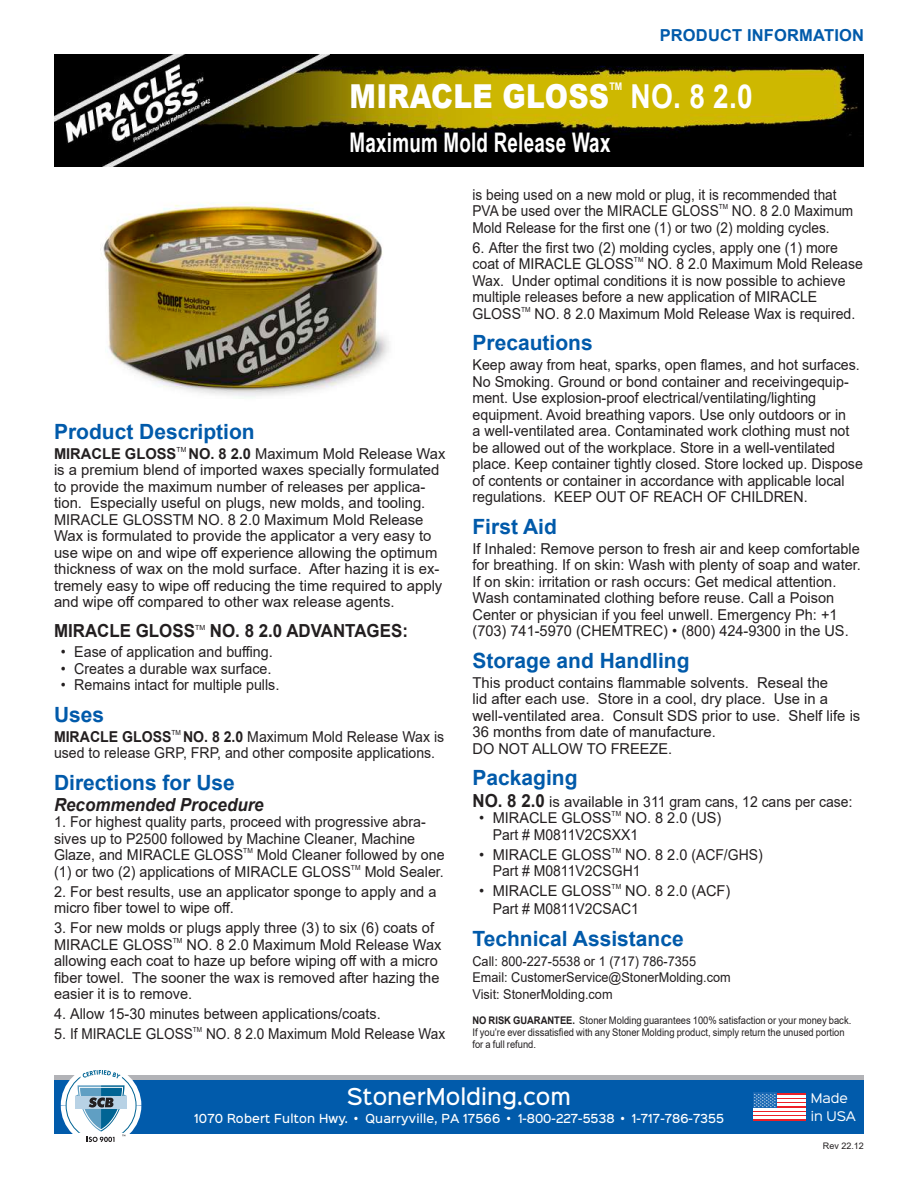
<style>
.page{position:relative;width:918px;height:1188px;background:#fff}
.page>*{position:absolute;margin:0;border:0;box-sizing:border-box;transform-origin:0 0}
.t1{font:900 33px "Arial";letter-spacing:.01em;color:#fff;scale:.85 1}
.t2{font:700 33px "Arial";color:#fff;scale:.85 1}
.t3{font:700 27px "Arial Narrow";letter-spacing:.01em;color:#fff;scale:.85 1}
.t4{font:700 21px "Arial";color:#015aaa}
.t5{font:500 21px "Sinkin Sans 500";color:#fff;scale:.95 1}
.t6{font:700 18px "Arial";color:#231f20;scale:.94 1}
.t7{font:italic 700 18px "Arial";color:#231f20;scale:.94 1}
.t8{font:700 16.5px "Arial";letter-spacing:.01em;color:#015aaa}
.t9{font:15px/16.5px "Arial";color:#231f20}
.t10{font:15px/16.5px "Arial";color:#231f20;scale:.95 1}
.t11{font:15px/16.5px "Arial";color:#231f20;scale:.94 1}
.t12{font:15px/16.5px "Arial";color:#231f20;scale:.91 1}
.t13{font:15px "Arial";color:#231f20;scale:.96 1}
.t14{font:700 15px "Arial";color:#231f20}
.t15{font:700 15px "Arial";color:#231f20;scale:.94 1}
.t16{font:13.5px/16.5px "Arial";color:#231f20;scale:.94 1}
.t17{font:12px/18px "Sinkin Sans 400";color:#fff}
.t18{font:500 11.25px "Sinkin Sans 500";letter-spacing:.02em;color:#fff;scale:.95 1}
.t19{font:10.5px/12px "Arial";color:#231f20;scale:.89 1}
.t20{font:700 10.5px "Arial";color:#fff;scale:.85 1}
.t21{font:9px "Arial";color:#231f20}
.t22{font:7.05px "Arial";letter-spacing:.01em;color:#231f20;scale:.94 1}
.t23{font:7.05px "Arial";letter-spacing:.01em;color:#231f20}
.t24{font:7.05px "Arial";letter-spacing:.01em;color:#231f20;scale:.95 1}
.t25{font:7.05px "Arial";letter-spacing:.01em;color:#231f20;scale:.91 1}
.s1{font-weight:700}
.s2{font-weight:700;font-size:18px}
</style>
<div class="page">
<img style="left:100px;top:202px;width:289px;height:196px">
<img style="left:54px;top:54px;width:810px;height:112px">
<svg style="left:54px;top:1076px;width:810px;height:5px;fill:#b2b3b7"></svg>
<div style="left:54px;top:1081px;width:810px;height:53px;background:#015bab"></div>
<svg style="left:753px;top:1093px;width:53px;height:28px"></svg>
<hr style="left:753px;top:1095px;width:53px;height:2px;background:#fff">
<hr style="left:753px;top:1099px;width:53px;height:3px;background:#fff">
<hr style="left:753px;top:1104px;width:53px;height:2px;background:#fff">
<hr style="left:753px;top:1108px;width:53px;height:2px;background:#fff">
<hr style="left:753px;top:1112px;width:53px;height:2px;background:#fff">
<hr style="left:753px;top:1117px;width:53px;height:2px;background:#fff">
<svg style="left:753px;top:1093px;width:23px;height:15px"></svg>
<svg style="left:754px;top:1094px;width:22px;height:13px"></svg>
<svg style="left:61px;top:1070px;width:80px;height:72px"></svg>
<p class="t8" style="left:660px;top:24px;width:206px">PRODUCT INFORMATION</p>
<h1 class="t1" style="left:350px;top:72px;width:307px">MIRACLE GLOSS</h1>
<p class="t20" style="left:609px;top:79px;width:17px">TM</p>
<h1 class="t2" style="left:631px;top:73px;width:145px">NO. 8 2.0</h1>
<h2 class="t3" style="left:350px;top:122px;width:308px">Maximum Mold Release Wax</h2>
<h3 class="t4" style="left:54px;top:416px;width:202px">Product Description</h3>
<p class="t14" style="left:54px;top:443px;width:124px">MIRACLE GLOSS</p>
<p class="t23" style="left:176px;top:444px;width:11px">TM</p>
<p class="t9" style="left:54px;top:445px;width:393px;text-indent:134px"><span class="s1">NO. 8 2.0</span> Maximum Mold Release Wax is a premium blend of imported waxes specially formulated to provide the maximum number of releases per applica&shy;tion. Especially useful on plugs, new molds, and tooling.<br>MIRACLE GLOSSTM NO. 8 2.0 Maximum Mold Release Wax is formulated to provide the applicator a very easy to use wipe on and wipe off experience allowing the optimum thickness of wax on the mold surface. After hazing it is ex&shy;tremely easy to wipe off reducing the time required to apply and wipe off compared to other wax release agents.</p>
<p class="t6" style="left:54px;top:618px;width:152px">MIRACLE GLOSS</p>
<p class="t23" style="left:195px;top:623px;width:12px">TM</p>
<p class="t6" style="left:210px;top:618px;width:212px">NO. 8 2.0 ADVANTAGES:</p>
<p class="t10" style="left:61px;top:644px;width:225px">• Ease of application and buffing.</p>
<p class="t10" style="left:61px;top:660px;width:224px">• Creates a durable wax surface.</p>
<p class="t10" style="left:61px;top:677px;width:232px">• Remains intact for multiple pulls.</p>
<h3 class="t4" style="left:54px;top:699px;width:52px">Uses</h3>
<p class="t15" style="left:54px;top:726px;width:127px">MIRACLE GLOSS</p>
<p class="t22" style="left:172px;top:727px;width:12px">TM</p>
<p class="t11" style="left:54px;top:728px;width:417px;text-indent:129px"><span class="s1">NO. 8 2.0</span> Maximum Mold Release Wax is used to release GRP, FRP, and other composite applications.</p>
<h3 class="t4" style="left:54px;top:768px;width:182px">Directions for Use</h3>
<p class="t7" style="left:54px;top:793px;width:225px">Recommended Procedure</p>
<p class="t9" style="left:54px;top:814px;width:373px">1. For highest quality parts, proceed with progressive abra&shy;sives up to P2500 followed by Machine Cleaner, Machine<br>Glaze, and MIRACLE GLOSS</p>
<p class="t24" style="left:243px;top:846px;width:12px">TM</p>
<p class="t10" style="left:54px;top:847px;width:413px;text-indent:203px">Mold Cleaner followed by one (1) or two (2) applications of MIRACLE GLOSS</p>
<p class="t24" style="left:351px;top:863px;width:12px">TM</p>
<p class="t10" style="left:365px;top:863px;width:85px">Mold Sealer.</p>
<p class="t9" style="left:54px;top:883px;width:384px">2. For best results, use an applicator sponge to apply and a micro fiber towel to wipe off.</p>
<p class="t9" style="left:54px;top:920px;width:382px">3. For new molds or plugs apply three (3) to six (6) coats of<br>MIRACLE GLOSS</p>
<p class="t22" style="left:173px;top:936px;width:12px">TM</p>
<p class="t9" style="left:54px;top:936px;width:389px;text-indent:133px">NO. 8 2.0 Maximum Mold Release Wax allowing each coat to haze up before wiping off with a micro fiber towel. The sooner the wax is removed after hazing the easier it is to remove.</p>
<p class="t9" style="left:54px;top:1006px;width:328px">4. Allow 15-30 minutes between applications/coats.</p>
<p class="t13" style="left:54px;top:1024px;width:146px">5. If MIRACLE GLOSS</p>
<p class="t25" style="left:193px;top:1025px;width:12px">TM</p>
<p class="t12" style="left:206px;top:1026px;width:264px">NO. 8 2.0 Maximum Mold Release Wax</p>
<p class="t12" style="left:472px;top:186px;width:402px">is being used on a new mold or plug, it is recommended that<br>PVA be used over the MIRACLE GLOSS</p>
<p class="t25" style="left:719px;top:202px;width:12px">TM</p>
<p class="t12" style="left:472px;top:203px;width:420px;text-indent:259px">NO. 8 2.0 Maximum<br>Mold Release for the first one (1) or two (2) molding cycles.</p>
<p class="t9" style="left:472px;top:239px;width:367px">6. After the first two (2) molding cycles, apply one (1) more coat of MIRACLE GLOSS</p>
<p class="t22" style="left:634px;top:255px;width:12px">TM</p>
<p class="t11" style="left:472px;top:256px;width:417px;text-indent:175px">NO. 8 2.0 Maximum Mold Release Wax. Under optimal conditions it is now possible to achieve multiple releases before a new application of MIRACLE GLOSS</p>
<p class="t22" style="left:521px;top:305px;width:12px">TM</p>
<p class="t11" style="left:535px;top:305px;width:343px">NO. 8 2.0 Maximum Mold Release Wax is required.</p>
<h3 class="t4" style="left:472px;top:328px;width:122px">Precautions</h3>
<p class="t10" style="left:472px;top:357px;width:413px">Keep away from heat, sparks, open flames, and hot surfaces.<br>No Smoking. Ground or bond container and receivingequip&shy;ment. Use explosion-proof electrical/ventilating/lighting equipment. Avoid breathing vapors. Use only outdoors or in<br>a well-ventilated area. Contaminated work clothing must not be allowed out of the workplace. Store in a well-ventilated place. Keep container tightly closed. Store locked up. Dispose of contents or container in accordance with applicable local regulations. KEEP OUT OF REACH OF CHILDREN.</p>
<h3 class="t4" style="left:472px;top:512px;width:86px">First Aid</h3>
<p class="t9" style="left:472px;top:540px;width:390px">If Inhaled: Remove person to fresh air and keep comfortable for breathing. If on skin: Wash with plenty of soap and water.<br>If on skin: irritation or rash occurs: Get medical attention.<br>Wash contaminated clothing before reuse. Call a Poison Center or physician if you feel unwell. Emergency Ph: +1 (703) 741-5970 (CHEMTREC) • (800) 424-9300 in the US.</p>
<h3 class="t4" style="left:472px;top:646px;width:219px">Storage and Handling</h3>
<p class="t9" style="left:472px;top:674px;width:389px">This product contains flammable solvents. Reseal the<br>lid after each use. Store in a cool, dry place. Use in a well-ventilated area. Consult SDS prior to use. Shelf life is 36 months from date of manufacture.<br>DO NOT ALLOW TO FREEZE.</p>
<h3 class="t4" style="left:472px;top:763px;width:107px">Packaging</h3>
<p class="t9" style="left:472px;top:793px;width:382px"><span class="s2">NO. 8 2.0</span> is available in 311 gram cans, 12 cans per case:</p>
<p class="t9" style="left:479px;top:810px;width:134px">• MIRACLE GLOSS</p>
<p class="t22" style="left:612px;top:809px;width:12px">TM</p>
<p class="t9" style="left:493px;top:810px;width:230px;text-indent:133px">NO. 8 2.0 (US)<br>Part # M0811V2CSXX1</p>
<p class="t9" style="left:479px;top:846px;width:134px">• MIRACLE GLOSS</p>
<p class="t22" style="left:612px;top:845px;width:12px">TM</p>
<p class="t9" style="left:493px;top:846px;width:271px;text-indent:133px">NO. 8 2.0 (ACF/GHS)<br>Part # M0811V2CSGH1</p>
<p class="t9" style="left:479px;top:883px;width:134px">• MIRACLE GLOSS</p>
<p class="t22" style="left:612px;top:882px;width:12px">TM</p>
<p class="t9" style="left:493px;top:882px;width:239px;line-height:18px;text-indent:133px">NO. 8 2.0 (ACF)<br>Part # M0811V2CSAC1</p>
<h3 class="t4" style="left:472px;top:924px;width:213px">Technical Assistance</h3>
<p class="t16" style="left:472px;top:953px;width:276px">Call: 800-227-5538 or 1 (717) 786-7355<br>Email: CustomerService@StonerMolding.com<br>Visit: StonerMolding.com</p>
<p class="t19" style="left:472px;top:1014px;width:427px"><span class="s1">NO RISK GUARANTEE.</span> Stoner Molding guarantees 100% satisfaction or your money back.<br>If you’re ever dissatisfied with any Stoner Molding product, simply return the unused portion for a full refund.</p>
<h3 class="t5" style="left:347px;top:1078px;width:237px">StonerMolding.com</h3>
<p class="t18" style="left:194px;top:1109px;width:559px">1070 Robert Fulton Hwy. • Quarryville, PA 17566 • 1-800-227-5538 • 1-717-786-7355</p>
<p class="t17" style="left:811px;top:1088px;width:47px">Made in USA</p>
<p class="t21" style="left:823px;top:1140px;width:43px">Rev 22.12</p>
</div>
